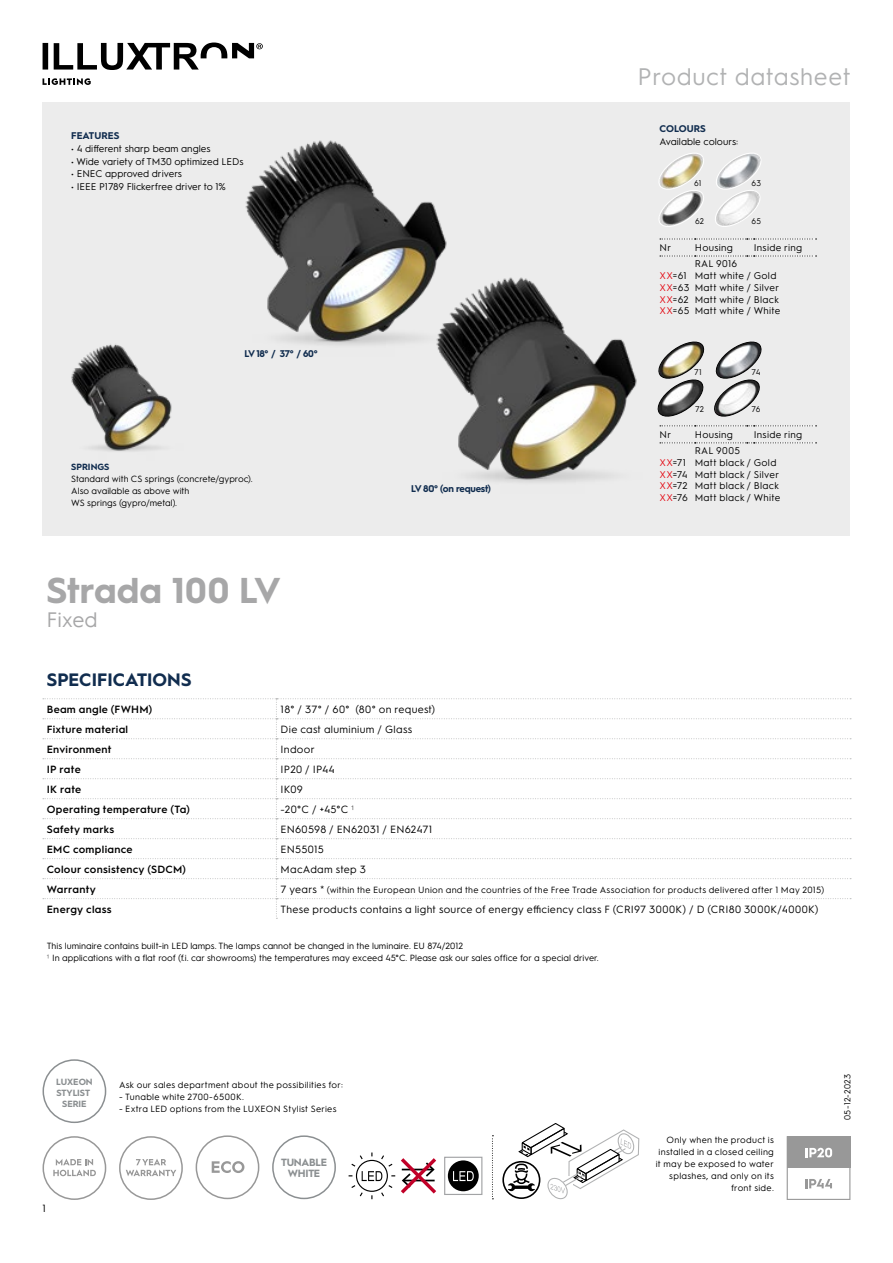
<style>
.page{position:relative;width:893px;height:1263px;background:#fff}
.page>*{position:absolute;margin:0;border:0;box-sizing:border-box;transform-origin:0 0}
.t1{font:700 36px "Hurme Geometric Sans 1";letter-spacing:.005em;color:#a7a7a8}
.t2{font:24px "Hurme Geometric Sans 1";letter-spacing:.025em;color:#b1b2b3}
.t3{font:21px "Hurme Geometric Sans 1";letter-spacing:-.01em;color:#a7a7a8}
.t4{font:700 18px "Hurme Geometric Sans 1";letter-spacing:.005em;color:#112d4f}
.t5{font:10.5px "Hurme Geometric Sans 1";letter-spacing:.025em;color:#000}
.t6{font:600 10.5px "Hurme Geometric Sans 1";letter-spacing:.025em;color:#000}
.t7{font:700 10.5px/11.2px "Hurme Geometric Sans 1";letter-spacing:-.025em;color:#8b8f91;text-align:center}
.t8{font:9.75px/11.9px "Hurme Geometric Sans 1";letter-spacing:.02em;color:#000}
.t9{font:9.75px "Hurme Geometric Sans 1";color:#000}
.t10{font:700 9.75px "Hurme Geometric Sans 1";letter-spacing:-.02em;color:#112d4f}
.t11{font:700 9.75px "Hurme Geometric Sans 1";color:#112d4f}
.t12{font:9px/12px "Hurme Geometric Sans 1";color:#000}
.t13{font:9px/12px "Hurme Geometric Sans 1";letter-spacing:.03em;color:#000;text-align:right}
.t14{font:9px "Hurme Geometric Sans 1";letter-spacing:.025em;color:#000}
.t15{font:9px "Hurme Geometric Sans 1";letter-spacing:.035em;color:#000}
.t16{font:700 9px/10.8px "Hurme Geometric Sans 1";letter-spacing:-.005em;color:#8b8f91;text-align:center}
.t17{font:700 9px "Hurme Geometric Sans 1";color:#112d4f}
.t18{font:8.7px "Hurme Geometric Sans 1";letter-spacing:.035em;color:#000}
.t19{font:8.25px "Hurme Geometric Sans 1";letter-spacing:.015em;color:#000}
.s1{color:#e3000b}
.s2{font-family:"Helvetica Neue LT Std";font-weight:100;font-stretch:condensed}
.s3{font-size:10.5px}
</style>
<div class="page">
<div style="left:43px;top:102px;width:807px;height:434px;background:#ececec"></div>
<svg style="left:43px;top:43px;width:220px;height:27px"></svg>
<svg style="left:43px;top:78px;width:48px;height:7px"></svg>
<svg style="left:53px;top:1159px;width:43px;height:17px"></svg>
<div style="left:43px;top:1136px;width:63px;height:64px;border:2px solid #989898;border-radius:50%"></div>
<svg style="left:212px;top:1161px;width:32px;height:12px"></svg>
<div style="left:196px;top:1135px;width:63px;height:64px;border:2px solid #989898;border-radius:50%"></div>
<svg style="left:126px;top:1159px;width:50px;height:17px"></svg>
<div style="left:119px;top:1136px;width:64px;height:64px;border:2px solid #989898;border-radius:50%"></div>
<svg style="left:787px;top:1136px;width:63px;height:64px"></svg>
<svg style="left:43px;top:698px;width:808px;height:221px"></svg>
<div style="left:444px;top:1157px;width:38px;height:38px;border:1px solid #a2a3a5"></div>
<div style="left:448px;top:1160px;width:31px;height:31px;background:#000;border-radius:50%"></div>
<svg style="left:453px;top:1171px;width:21px;height:10px"></svg>
<svg style="left:349px;top:1152px;width:88px;height:47px"></svg>
<svg style="left:503px;top:1162px;width:37px;height:36px"></svg>
<div style="left:502px;top:1161px;width:38px;height:38px;border:2px solid #000;border-radius:50%"></div>
<svg style="left:508px;top:1123px;width:131px;height:76px"></svg>
<div style="left:272px;top:1135px;width:64px;height:64px;border:2px solid #8b8f91;border-radius:50%"></div>
<div style="left:43px;top:1059px;width:63px;height:64px;border:2px solid #8b8f91;border-radius:50%"></div>
<svg style="left:492px;top:1135px;width:1px;height:64px"></svg>
<img style="left:446px;top:277px;width:191px;height:206px">
<img style="left:441px;top:310px;width:21px;height:53px">
<img style="left:245px;top:140px;width:209px;height:215px">
<img style="left:71px;top:344px;width:101px;height:107px">
<svg style="left:660px;top:239px;width:157px;height:1px"></svg>
<svg style="left:660px;top:256px;width:157px;height:1px"></svg>
<svg style="left:660px;top:425px;width:157px;height:1px"></svg>
<svg style="left:660px;top:442px;width:157px;height:1px"></svg>
<svg style="left:657px;top:341px;width:48px;height:76px"></svg>
<svg style="left:714px;top:341px;width:48px;height:76px"></svg>
<svg style="left:659px;top:153px;width:45px;height:74px"></svg>
<svg style="left:715px;top:153px;width:46px;height:74px"></svg>
<p class="t11" style="left:71px;top:129px;width:50px">FEATURES</p>
<p class="t9" style="left:71px;top:142px;width:141px">• 4 different sharp beam angles</p>
<p class="t9" style="left:71px;top:154px;width:174px">• Wide variety of TM30 optimized LEDs</p>
<p class="t9" style="left:71px;top:167px;width:112px">• ENEC approved drivers</p>
<p class="t9" style="left:71px;top:180px;width:156px">• IEEE P1789 Flickerfree driver to 1%</p>
<p class="t10" style="left:244px;top:346px;width:75px">LV 18° / 37° / 60°</p>
<p class="t17" style="left:71px;top:460px;width:40px">SPRINGS</p>
<p class="t12" style="left:71px;top:472px;width:183px">Standard with CS springs (concrete/gyproc).<br>Also available as above with<br>WS springs (gypro/metal).</p>
<h1 class="t1" style="left:46px;top:565px;width:236px">Strada 100 LV</h1>
<h3 class="t3" style="left:46px;top:605px;width:53px">Fixed</h3>
<p class="t10" style="left:411px;top:482px;width:81px">LV 80° (on request)</p>
<h2 class="t2" style="left:637px;top:60px;width:215px">Product datasheet</h2>
<p class="t11" style="left:660px;top:122px;width:48px">COLOURS</p>
<p class="t9" style="left:660px;top:135px;width:80px">Available colours:</p>
<p class="t19" style="left:694px;top:178px;width:9px">61</p>
<p class="t19" style="left:695px;top:215px;width:11px">62</p>
<p class="t19" style="left:751px;top:178px;width:11px">63</p>
<p class="t19" style="left:751px;top:215px;width:11px">65</p>
<p class="t8" style="left:660px;top:241px;width:13px">Nr</p>
<p class="t8" style="left:695px;top:241px;width:40px">Housing</p>
<p class="t8" style="left:754px;top:241px;width:50px">Inside ring</p>
<p class="t8" style="left:660px;top:257px;width:122px;text-indent:35px">RAL 9016<br><span class="s1">XX</span>=61 Matt white / Gold<br><span class="s1">XX</span>=63 Matt white / Silver<br><span class="s1">XX</span>=62 Matt white / Black<br><span class="s1">XX</span>=65 Matt white / White</p>
<p class="t19" style="left:694px;top:366px;width:9px">71</p>
<p class="t19" style="left:695px;top:403px;width:10px">72</p>
<p class="t19" style="left:751px;top:366px;width:11px">74</p>
<p class="t19" style="left:751px;top:403px;width:11px">76</p>
<p class="t8" style="left:660px;top:428px;width:13px">Nr</p>
<p class="t8" style="left:695px;top:428px;width:40px">Housing</p>
<p class="t8" style="left:754px;top:428px;width:50px">Inside ring</p>
<p class="t8" style="left:660px;top:444px;width:122px;text-align:center">RAL 9005<br><span class="s1">XX</span>=71 Matt black / Gold<br><span class="s1">XX</span>=74 Matt black / Silver<br><span class="s1">XX</span>=72 Matt black / Black<br><span class="s1">XX</span>=76 Matt black / White</p>
<h3 class="t4" style="left:47px;top:667px;width:146px">SPECIFICATIONS</h3>
<p class="t6" style="left:47px;top:702px;width:107px">Beam angle (FWHM)</p>
<p class="t5" style="left:281px;top:702px;width:156px">18° / 37° / 60° (80° on request)</p>
<p class="t6" style="left:47px;top:722px;width:83px">Fixture material</p>
<p class="t5" style="left:281px;top:722px;width:133px">Die cast aluminium / Glass</p>
<p class="t6" style="left:47px;top:742px;width:66px">Environment</p>
<p class="t5" style="left:281px;top:742px;width:36px">Indoor</p>
<p class="t6" style="left:47px;top:762px;width:36px">IP rate</p>
<p class="t5" style="left:281px;top:762px;width:56px">IP20 / IP44</p>
<p class="t6" style="left:47px;top:782px;width:36px">IK rate</p>
<p class="t5" style="left:281px;top:782px;width:24px">IK09</p>
<p class="t6" style="left:47px;top:802px;width:145px">Operating temperature (Ta)</p>
<p class="t5" style="left:281px;top:802px;width:75px">-20°C / +45°C <span class="s2">1</span></p>
<p class="t6" style="left:47px;top:822px;width:69px">Safety marks</p>
<p class="t5" style="left:281px;top:822px;width:153px">EN60598 / EN62031 / EN62471</p>
<p class="t6" style="left:47px;top:842px;width:87px">EMC compliance</p>
<p class="t5" style="left:281px;top:842px;width:45px">EN55015</p>
<p class="t6" style="left:47px;top:862px;width:141px">Colour consistency (SDCM)</p>
<p class="t5" style="left:281px;top:862px;width:87px">MacAdam step 3</p>
<p class="t6" style="left:47px;top:882px;width:51px">Warranty</p>
<p class="t13" style="left:281px;top:883px;width:545px"><span class="s3">7 years *</span> (within the European Union and the countries of the Free Trade Association for products delivered after 1 May 2015)</p>
<p class="t6" style="left:47px;top:902px;width:67px">Energy class</p>
<p class="t5" style="left:281px;top:902px;width:539px">These products contains a light source of energy efficiency class F (CRI97 3000K) / D (CRI80 3000K/4000K)</p>
<p class="t12" style="left:47px;top:939px;width:554px">This luminaire contains built-in LED lamps. The lamps cannot be changed in the luminaire. EU 874/2012<br><span class="s2">1</span> In applications with a flat roof (f.i. car showrooms) the temperatures may exceed 45°C. Please ask our sales office for a special driver.</p>
<p class="t16" style="left:56px;top:1076px;width:38px">LUXEON<br>STYLIST<br>SERIE</p>
<p class="t5" style="left:43px;top:1201px;width:5px">1</p>
<p class="t13" style="left:119px;top:1078px;width:225px">Ask our sales department about the possibilities for:</p>
<p class="t15" style="left:119px;top:1090px;width:126px">- Tunable white 2700-6500K.</p>
<p class="t14" style="left:119px;top:1102px;width:219px">- Extra LED options from the LUXEON Stylist Series</p>
<p class="t7" style="left:281px;top:1156px;width:47px">TUNABLE<br>WHITE</p>
<p class="t13" style="left:656px;top:1133px;width:120px">Only when the product is installed in a closed ceiling it may be exposed to water splashes, and only on its front side.</p>
<p class="t18" style="left:841px;top:1120px;width:48px;rotate:-90deg">05-12-2023</p>
</div>
